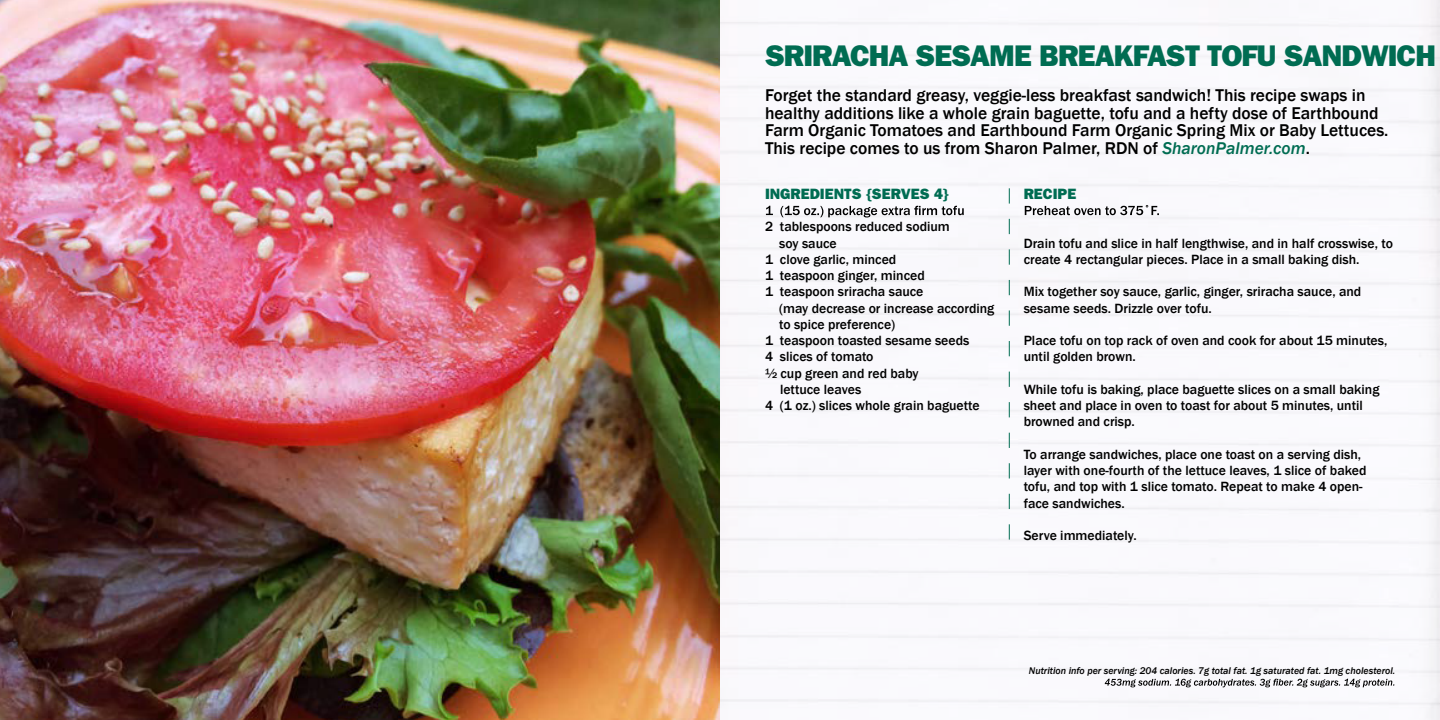
<style>
.page{position:relative;width:1440px;height:720px;background:#fff}
.page>*{position:absolute;margin:0;border:0;box-sizing:border-box;transform-origin:0 0}
.t1{font:800 30px "Franklin Gothic";letter-spacing:-.03em;color:#006c52}
.t2{font:500 17.5px/17.5px "Franklin Gothic";color:#000}
.t3{font:800 15px "Franklin Gothic";color:#006c52}
.t4{font:500 13.75px/16.2px "Franklin Gothic";color:#000}
.t5{font:italic 500 10px "Franklin Gothic";color:#000}
.s1{font-style:italic;color:#006c52}
</style>
<div class="page">
<img style="left:0;top:0;width:1440px;height:720px">
<svg style="left:766px;top:206px;width:198px;height:11px"></svg>
<svg style="left:1025px;top:205px;width:134px;height:10px"></svg>
<svg style="left:1105px;top:679px;width:289px;height:8px"></svg>
<svg style="left:1009px;top:188px;width:1px;height:352px"></svg>
<h1 class="t1" style="left:765px;top:38px;width:672px">SRIRACHA SESAME BREAKFAST TOFU SANDWICH</h1>
<p class="t2" style="left:765px;top:87px;width:625px">Forget the standard greasy, veggie-less breakfast sandwich! This recipe swaps in healthy additions like a whole grain baguette, tofu and a hefty dose of Earthbound Farm Organic Tomatoes and Earthbound Farm Organic Spring Mix or Baby Lettuces.<br>This recipe comes to us from Sharon Palmer, RDN of <span class="s1">SharonPalmer.com</span>.</p>
<p class="t3" style="left:765px;top:185px;width:185px">INGREDIENTS {SERVES 4}</p>
<p class="t4" style="left:765px;top:219px;width:186px">2 tablespoons reduced sodium</p>
<p class="t4" style="left:779px;top:235px;width:59px">soy sauce</p>
<p class="t4" style="left:765px;top:251px;width:133px">1 clove garlic, minced</p>
<p class="t4" style="left:765px;top:268px;width:161px">1 teaspoon ginger, minced</p>
<p class="t4" style="left:765px;top:284px;width:160px">1 teaspoon sriracha sauce</p>
<p class="t4" style="left:779px;top:300px;width:217px">(may decrease or increase according</p>
<p class="t4" style="left:779px;top:316px;width:118px">to spice preference)</p>
<p class="t4" style="left:765px;top:333px;width:206px">1 teaspoon toasted sesame seeds</p>
<p class="t4" style="left:765px;top:349px;width:110px">4 slices of tomato</p>
<p class="t4" style="left:765px;top:365px;width:155px">½ cup green and red baby</p>
<p class="t4" style="left:780px;top:381px;width:83px">lettuce leaves</p>
<p class="t4" style="left:765px;top:398px;width:216px">4 (1 oz.) slices whole grain baguette</p>
<p class="t3" style="left:1024px;top:185px;width:54px">RECIPE</p>
<p class="t4" style="left:1024px;top:235px;width:371px">Drain tofu and slice in half lengthwise, and in half crosswise, to create 4 rectangular pieces. Place in a small baking dish.</p>
<p class="t4" style="left:1024px;top:284px;width:339px">Mix together soy sauce, garlic, ginger, sriracha sauce, and sesame seeds. Drizzle over tofu.</p>
<p class="t4" style="left:1024px;top:333px;width:365px">Place tofu on top rack of oven and cook for about 15 minutes, until golden brown.</p>
<p class="t4" style="left:1024px;top:381px;width:357px">While tofu is baking, place baguette slices on a small baking sheet and place in oven to toast for about 5 minutes, until browned and crisp.</p>
<p class="t4" style="left:1024px;top:446px;width:344px">To arrange sandwiches, place one toast on a serving dish, layer with one-fourth of the lettuce leaves, 1 slice of baked tofu, and top with 1 slice tomato. Repeat to make 4 open&shy;face sandwiches.</p>
<p class="t4" style="left:1024px;top:528px;width:115px">Serve immediately.</p>
<p class="t5" style="left:1029px;top:665px;width:368px">Nutrition info per serving: 204 calories. 7g total fat. 1g saturated fat. 1mg cholesterol.</p>
</div>
